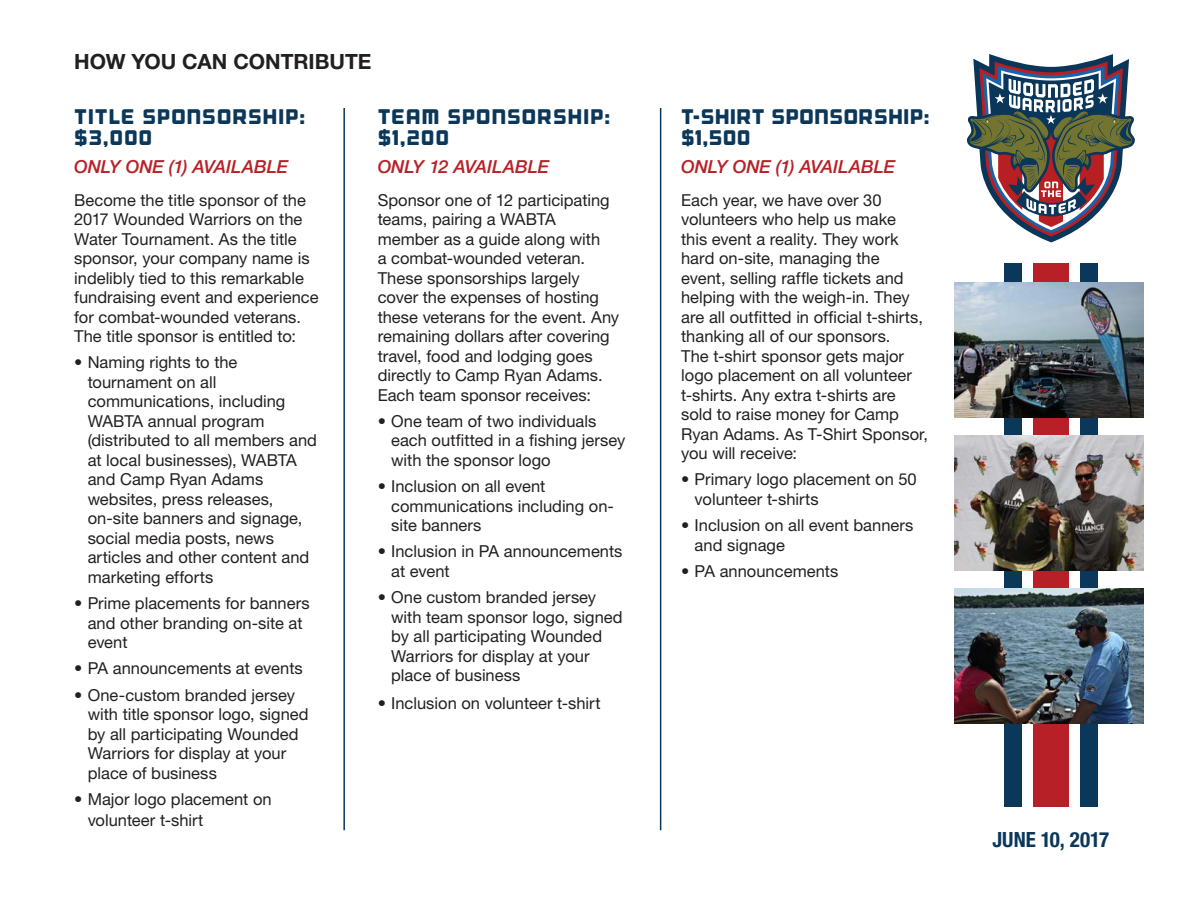
<style>
.page{position:relative;width:1188px;height:918px;background:#fff}
.page>*{position:absolute;margin:0;border:0;box-sizing:border-box;transform-origin:0 0}
.body{font:21px/21px "Outage";color:#0b375a}
.body-2{font:21px/21px "Outage";letter-spacing:-.02em;color:#0b375a}
.subhead{font:700 21px "Helvetica Neue LT Std";letter-spacing:-.005em;color:#231f20}
.t1{font:700 condensed 21px "Helvetica Neue LT Std";color:#0b375a}
.body-3{font:italic 500 18px "Helvetica Neue LT Std";letter-spacing:-.005em;color:#b72026}
.body-4{font:16.5px/19.5px "Helvetica Neue LT Std";color:#231f20}
</style>
<div class="page">
<svg style="left:967px;top:54px;width:168px;height:188px"></svg>
<div style="left:1033px;top:264px;width:36px;height:543px;background:#b72026"></div>
<div style="left:1004px;top:264px;width:18px;height:543px;background:#0b3759"></div>
<div style="left:1080px;top:264px;width:18px;height:543px;background:#0b375a"></div>
<hr style="left:343px;top:108px;width:2px;height:722px;background:#0b375a">
<hr style="left:660px;top:108px;width:1px;height:722px;background:#0b375a">
<img style="left:955px;top:283px;width:189px;height:135px">
<img style="left:955px;top:436px;width:189px;height:135px">
<img style="left:955px;top:589px;width:189px;height:135px">
<p class="subhead" style="left:74px;top:49px;width:299px">HOW YOU CAN CONTRIBUTE</p>
<p class="body" style="left:74px;top:106px;width:233px">TITLE SPONSORSHIP: $3,000</p>
<p class="body-3" style="left:74px;top:155px;width:216px">ONLY ONE (1) AVAILABLE</p>
<p class="body-4" style="left:74px;top:190px;width:246px">Become the title sponsor of the<br>2017 Wounded Warriors on the<br>Water Tournament. As the title sponsor, your company name is indelibly tied to this remarkable fundraising event and experience for combat-wounded veterans.<br>The title sponsor is entitled to:</p>
<p class="body-4" style="left:88px;top:352px;width:231px;text-indent:-14px">• Naming rights to the tournament on all communications, including<br>WABTA annual program (distributed to all members and at local businesses), WABTA and Camp Ryan Adams websites, press releases, on-site banners and signage, social media posts, news articles and other content and marketing efforts</p>
<p class="body-4" style="left:88px;top:593px;width:224px;text-indent:-14px">• Prime placements for banners and other branding on-site at event</p>
<p class="body-4" style="left:74px;top:658px;width:230px">• PA announcements at events</p>
<p class="body-4" style="left:88px;top:685px;width:223px;text-indent:-14px">• One-custom branded jersey with title sponsor logo, signed by all participating Wounded<br>Warriors for display at your place of business</p>
<p class="body-4" style="left:88px;top:788px;width:186px;line-height:21px;text-indent:-14px">• Major logo placement on volunteer t-shirt</p>
<p class="body" style="left:378px;top:106px;width:235px">TEAM SPONSORSHIP: $1,200</p>
<p class="body-3" style="left:378px;top:155px;width:173px">ONLY 12 AVAILABLE</p>
<p class="body-4" style="left:378px;top:190px;width:243px">Sponsor one of 12 participating teams, pairing a WABTA member as a guide along with<br>a combat-wounded veteran.<br>These sponsorships largely cover the expenses of hosting these veterans for the event. Any remaining dollars after covering travel, food and lodging goes directly to Camp Ryan Adams.<br>Each team sponsor receives:</p>
<p class="body-4" style="left:391px;top:411px;width:236px;text-indent:-14px">• One team of two individuals each outfitted in a fishing jersey with the sponsor logo</p>
<p class="body-4" style="left:391px;top:476px;width:224px;text-indent:-14px">• Inclusion on all event communications including on&shy;site banners</p>
<p class="body-4" style="left:391px;top:541px;width:233px;text-indent:-14px">• Inclusion in PA announcements at event</p>
<p class="body-4" style="left:391px;top:587px;width:233px;text-indent:-14px">• One custom branded jersey with team sponsor logo, signed by all participating Wounded<br>Warriors for display at your place of business</p>
<p class="body-4" style="left:378px;top:693px;width:224px">• Inclusion on volunteer t-shirt</p>
<p class="body-2" style="left:681px;top:106px;width:250px">T-SHIRT SPONSORSHIP: $1,500</p>
<p class="body-3" style="left:681px;top:155px;width:216px">ONLY ONE (1) AVAILABLE</p>
<p class="body-4" style="left:681px;top:190px;width:249px">Each year, we have over 30 volunteers who help us make<br>this event a reality. They work hard on-site, managing the<br>event, selling raffle tickets and helping with the weigh-in. They are all outfitted in official t-shirts, thanking all of our sponsors.<br>The t-shirt sponsor gets major logo placement on all volunteer t-shirts. Any extra t-shirts are sold to raise money for Camp<br>Ryan Adams. As T-Shirt Sponsor, you will receive:</p>
<p class="body-4" style="left:695px;top:469px;width:224px;text-indent:-14px">• Primary logo placement on 50 volunteer t-shirts</p>
<p class="body-4" style="left:695px;top:515px;width:220px;text-indent:-14px">• Inclusion on all event banners and signage</p>
<p class="body-4" style="left:681px;top:561px;width:159px">• PA announcements</p>
<p class="t1" style="left:993px;top:826px;width:118px">JUNE 10, 2017</p>
</div>
